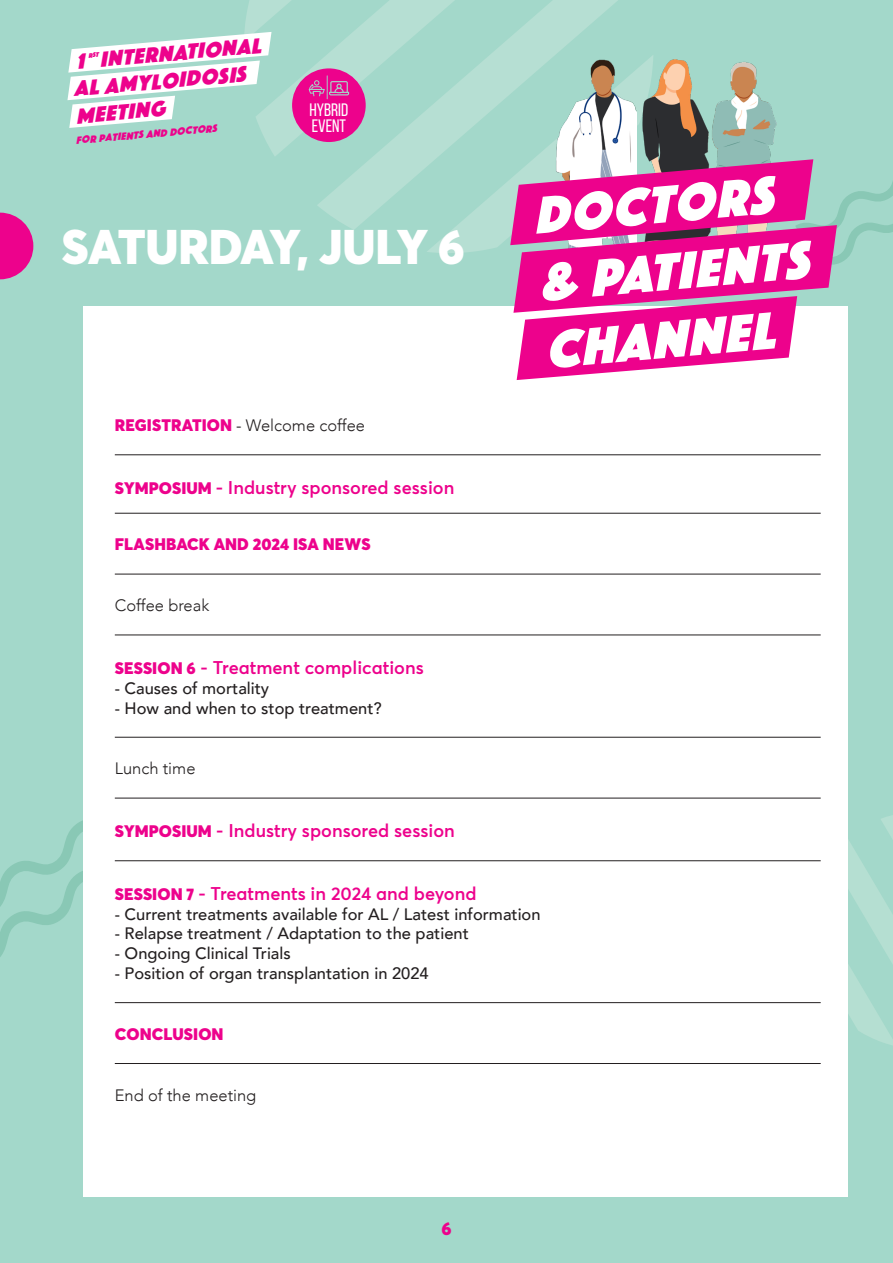
<style>
.page{position:relative;width:893px;height:1263px;background:#a3d8ca}
.page>*{position:absolute;margin:0;border:0;box-sizing:border-box;transform-origin:0 0}
.t1{font:italic 54.45px "Phosphate Solid";color:#fff}
.t2{font:900 48px "Averta";letter-spacing:-.01em;color:#fff}
.t3{font:italic 22.5px "Phosphate Solid";color:#ed028c}
.t4{font:600 18px "Averta";color:#ed028c}
.t5{font:18px/16.5px "Bebas Neue";color:#fff}
.t6{font:900 18px "Averta";color:#ed028c}
.t7{font:500 16.5px "Avenir";color:#231f20}
.t8{font:300 16.5px "Avenir";color:#231f20}
.t9{font:900 16.5px "Averta";letter-spacing:.005em;color:#ed028c}
.t10{font:italic 10.8px "Phosphate Solid";color:#ed028c}
.s1{font-family:"Averta";font-weight:900;color:#ed028c}
.s2{font-weight:900;font-size:16.5px}
</style>
<div class="page">
<svg style="left:0;top:820px;width:83px;height:137px"></svg>
<svg style="left:848px;top:815px;width:45px;height:230px"></svg>
<div style="left:83px;top:306px;width:765px;height:890px;background:#fff"></div>
<svg style="left:427px;top:55px;width:226px;height:198px;fill:#b6dfd3"></svg>
<svg style="left:317px;top:0;width:325px;height:230px"></svg>
<svg style="left:260px;top:0;width:320px;height:157px"></svg>
<svg style="left:0;top:213px;width:33px;height:66px"></svg>
<div style="left:292px;top:68px;width:74px;height:74px;background:#ed028c;border-radius:50%"></div>
<hr style="left:115px;top:454px;width:706px;height:1px;background:#231f20">
<hr style="left:115px;top:513px;width:706px;height:1px;background:#231f20">
<hr style="left:115px;top:574px;width:706px;height:1px;background:#231f20">
<hr style="left:115px;top:634px;width:706px;height:1px;background:#231f20">
<hr style="left:115px;top:737px;width:706px;height:1px;background:#231f20">
<hr style="left:115px;top:798px;width:706px;height:1px;background:#231f20">
<hr style="left:115px;top:860px;width:706px;height:1px;background:#231f20">
<hr style="left:115px;top:1002px;width:706px;height:1px;background:#231f20">
<hr style="left:115px;top:1063px;width:706px;height:1px;background:#231f20">
<img style="left:545px;top:60px;width:78px;height:66px">
<img style="left:623px;top:60px;width:154px;height:66px">
<svg style="left:510px;top:126px;width:383px;height:254px"></svg>
<svg style="left:67px;top:0;width:404px;height:128px"></svg>
<p class="t3" style="left:75px;top:46px;width:186px;rotate:-5deg">1 INTERNATIONAL</p>
<p class="t3" style="left:72px;top:73px;width:174px;rotate:-5deg">AL Amyloidosis</p>
<p class="t3" style="left:75px;top:100px;width:90px;rotate:-5deg">Meeting</p>
<p class="t10" style="left:75px;top:133px;width:143px;rotate:-5deg">for patients and doctors</p>
<p class="t5" style="left:309px;top:101px;width:40px">HYBRID<br>EVENT</p>
<p class="t2" style="left:62px;top:216px;width:405px">SATURDAY, JULY 6</p>
<p class="t8" style="left:115px;top:416px;width:252px"><span class="s1">REGISTRATION</span> - Welcome coffee</p>
<p class="t4" style="left:115px;top:475px;width:341px"><span class="s2">SYMPOSIUM</span> - Industry sponsored session</p>
<p class="t9" style="left:115px;top:534px;width:257px">FLASHBACK AND 2024 ISA NEWS</p>
<p class="t8" style="left:115px;top:596px;width:96px">Coffee break</p>
<p class="t4" style="left:115px;top:655px;width:310px"><span class="s2">SESSION 6</span> - Treatment complications</p>
<p class="t7" style="left:115px;top:674px;width:156px">- Causes of mortality</p>
<p class="t7" style="left:115px;top:693px;width:268px">- How and when to stop treatment?</p>
<p class="t8" style="left:115px;top:759px;width:82px">Lunch time</p>
<p class="t4" style="left:115px;top:818px;width:341px"><span class="s2">SYMPOSIUM</span> - Industry sponsored session</p>
<p class="t1" style="left:529px;top:177px;width:241px;rotate:-5deg">doctors</p>
<p class="t1" style="left:535px;top:244px;width:271px;rotate:-5deg">&amp; PATIENTS</p>
<p class="t1" style="left:541px;top:312px;width:231px;rotate:-5deg">channel</p>
<p class="t4" style="left:115px;top:881px;width:363px"><span class="s2">SESSION 7</span> - Treatments in 2024 and beyond</p>
<p class="t7" style="left:115px;top:899px;width:427px">- Current treatments available for AL / Latest information</p>
<p class="t7" style="left:115px;top:919px;width:355px">- Relapse treatment / Adaptation to the patient</p>
<p class="t7" style="left:115px;top:939px;width:177px">- Ongoing Clinical Trials</p>
<p class="t7" style="left:115px;top:959px;width:315px">- Position of organ transplantation in 2024</p>
<p class="t9" style="left:115px;top:1023px;width:110px">CONCLUSION</p>
<p class="t8" style="left:115px;top:1085px;width:143px">End of the meeting</p>
<p class="t6" style="left:441px;top:1216px;width:12px">6</p>
</div>
